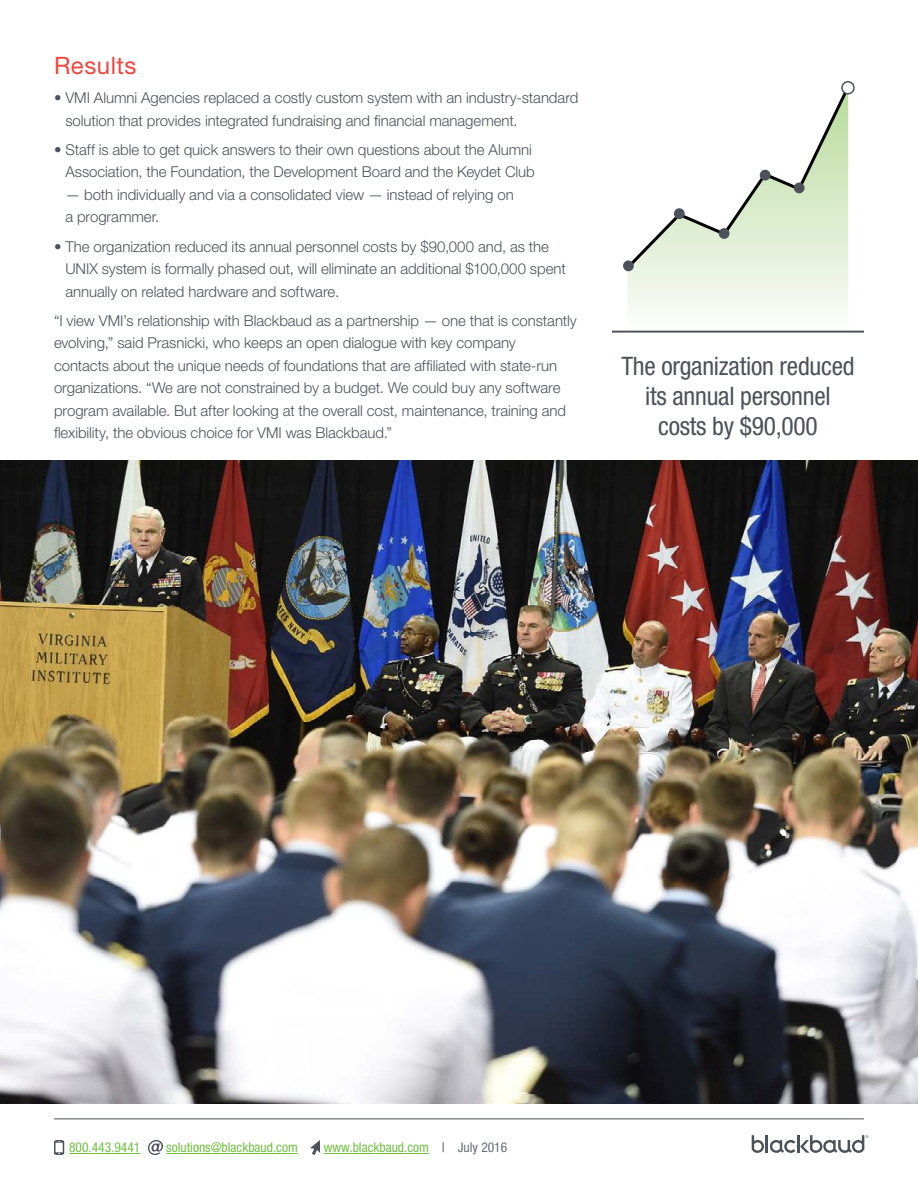
<style>
.page{position:relative;width:918px;height:1188px;background:#fff}
.page>*{position:absolute;margin:0;border:0;box-sizing:border-box;transform-origin:0 0}
.t1{font:condensed 25.5px/30px "Helvetica Neue LT Std";letter-spacing:-.01em;color:#4d525a;text-align:center}
.t2{font:24px "Helvetica Neue LT Std";letter-spacing:.02em;color:#ef463d}
.t3{font:300 15px/22.5px "Helvetica Neue LT Std";letter-spacing:-.005em;color:#4d525a}
.t4{font:condensed 13.5px "Helvetica Neue LT Std";color:#72bf44}
.s1{color:#4d525a}
.s2{color:#686c74}
</style>
<div class="page">
<img style="left:0;top:460px;width:918px;height:644px">
<svg style="left:627px;top:271px;width:221px;height:60px"></svg>
<hr style="left:612px;top:331px;width:252px;height:2px;background:#4d525a">
<svg style="left:624px;top:90px;width:228px;height:181px"></svg>
<div style="left:794px;top:183px;width:11px;height:10px;background:#4d525a;border-radius:50%"></div>
<div style="left:760px;top:170px;width:11px;height:11px;background:#4d525a;border-radius:50%"></div>
<div style="left:719px;top:228px;width:11px;height:11px;background:#4d525a;border-radius:50%"></div>
<div style="left:674px;top:208px;width:11px;height:11px;background:#4d525a;border-radius:50%"></div>
<div style="left:623px;top:260px;width:11px;height:11px;background:#4d525a;border-radius:50%"></div>
<div style="left:842px;top:82px;width:12px;height:12px;background:#fff;border-radius:50%"></div>
<div style="left:841px;top:81px;width:14px;height:13px;border:2px solid #4d525a;border-radius:50%"></div>
<hr style="left:69px;top:1153px;width:71px;height:1px;background:#72bf44">
<hr style="left:166px;top:1153px;width:132px;height:1px;background:#72bf44">
<hr style="left:324px;top:1153px;width:105px;height:1px;background:#72bf44">
<svg style="left:148px;top:1140px;width:15px;height:15px"></svg>
<svg style="left:310px;top:1140px;width:10px;height:15px"></svg>
<svg style="left:54px;top:1140px;width:10px;height:15px"></svg>
<svg style="left:752px;top:1135px;width:116px;height:18px"></svg>
<hr style="left:54px;top:1119px;width:810px;height:1px;background:#4d525a">
<h2 class="t2" style="left:54px;top:51px;width:84px">Results</h2>
<p class="t3" style="left:65px;top:86px;width:515px;text-indent:-11px">• VMI Alumni Agencies replaced a costly custom system with an industry-standard solution that provides integrated fundraising and financial management.</p>
<p class="t3" style="left:54px;top:138px;width:482px;text-align:right">• Staff is able to get quick answers to their own questions about the Alumni<br>Association, the Foundation, the Development Board and the Keydet Club</p>
<p class="t3" style="left:65px;top:183px;width:450px">— both individually and via a consolidated view — instead of relying on a programmer.</p>
<p class="t3" style="left:65px;top:235px;width:502px;text-indent:-11px">• The organization reduced its annual personnel costs by $90,000 and, as the<br>UNIX system is formally phased out, will eliminate an additional $100,000 spent annually on related hardware and software.</p>
<p class="t3" style="left:54px;top:309px;width:524px">“I view VMI’s relationship with Blackbaud as a partnership — one that is constantly evolving,” said Prasnicki, who keeps an open dialogue with key company<br>contacts about the unique needs of foundations that are affiliated with state-run organizations. “We are not constrained by a budget. We could buy any software program available. But after looking at the overall cost, maintenance, training and flexibility, the obvious choice for VMI was Blackbaud.”</p>
<h1 class="t1" style="left:621px;top:351px;width:235px">The organization reduced its annual personnel costs by $90,000</h1>
<p class="t4" style="left:69px;top:1140px;width:73px">800.443.9441</p>
<p class="t4" style="left:166px;top:1140px;width:133px">solutions@blackbaud.com</p>
<p class="t4" style="left:324px;top:1140px;width:185px">www.blackbaud.com <span class="s1">|</span> <span class="s2">July 2016</span></p>
</div>
